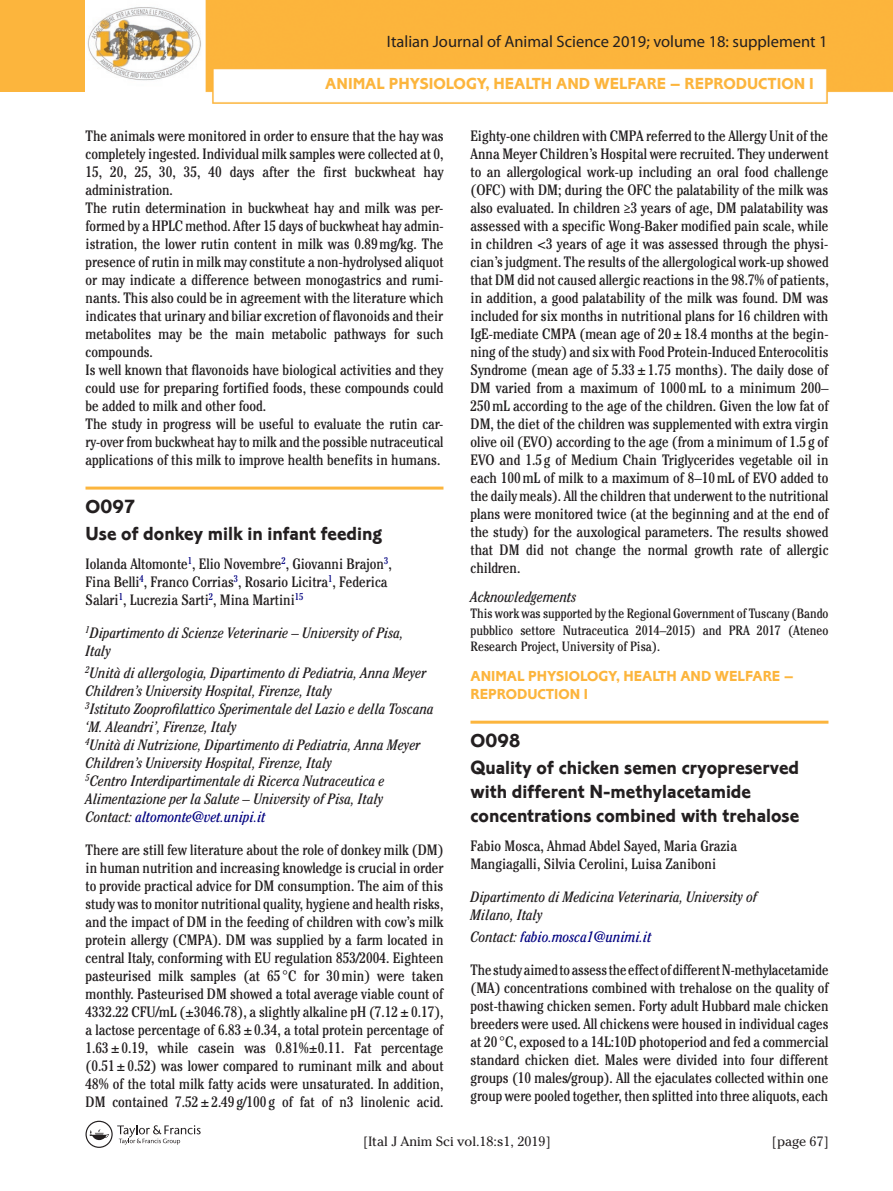
<style>
.page{position:relative;width:893px;height:1191px;background:#fff}
.page>*{position:absolute;margin:0;border:0;box-sizing:border-box;transform-origin:0 0}
.t1{font:19.65px/27px "Corinthian Bold Plain";color:#231f20}
.t2{font:16.5px "Myriad Pro";color:#231f20}
.t3{font:16.5px "Corinthian Bold Plain";color:#fcb53d}
.t4{font:condensed 15px/18px "Cheltenham Std";color:#231f20}
.t5{font:italic condensed 15px/18px "Cheltenham Std";color:#231f20}
.t6{font:15px/18px "Corinthian Bold Plain";color:#fcb53d}
.t7{font:italic condensed 15px "Cheltenham Std";color:#000080}
.t8{font:condensed 13.5px/16.5px "Cheltenham Std";color:#231f20;text-align:justify}
.t9{font:13.5px "Cheltenham Std";color:#231f20}
.s1{color:#000080}
.s2{color:#231f20}
</style>
<div class="page">
<div style="left:0;top:0;width:84px;height:92px;background:#fcb53d"></div>
<img style="left:206px;top:0;width:687px;height:104px">
<svg style="left:86px;top:1120px;width:115px;height:27px"></svg>
<img style="left:87px;top:7px;width:114px;height:74px">
<hr style="left:86px;top:486px;width:357px;height:3px;background:#fcb53d">
<hr style="left:470px;top:720px;width:358px;height:3px;background:#fcb53d">
<p class="t2" style="left:387px;top:31px;width:442px">Italian Journal of Animal Science 2019; volume 18: supplement 1</p>
<p class="t3" style="left:325px;top:74px;width:490px">ANIMAL PHYSIOLOGY, HEALTH AND WELFARE – REPRODUCTION I</p>
<p class="t4" style="left:86px;top:127px;width:360px">The animals were monitored in order to ensure that the hay was completely ingested. Individual milk samples were collected at 0, 15, 20, 25, 30, 35, 40 days after the first buckwheat hay administration.<br>The rutin determination in buckwheat hay and milk was per&shy;formed by a HPLC method. After 15 days of buckwheat hay admin&shy;istration, the lower rutin content in milk was 0.89mg/kg. The presence of rutin in milk may constitute a non-hydrolysed aliquot or may indicate a difference between monogastrics and rumi&shy;nants. This also could be in agreement with the literature which indicates that urinary and biliar excretion of flavonoids and their metabolites may be the main metabolic pathways for such compounds.<br>Is well known that flavonoids have biological activities and they could use for preparing fortified foods, these compounds could be added to milk and other food.<br>The study in progress will be useful to evaluate the rutin car&shy;ry-over from buckwheat hay to milk and the possible nutraceutical applications of this milk to improve health benefits in humans.</p>
<h1 class="t1" style="left:86px;top:493px;width:298px">O097<br>Use of donkey milk in infant feeding</h1>
<p class="t4" style="left:86px;top:554px;width:308px">Iolanda Altomonte<sup>1</sup>, Elio Novembre<sup>2</sup>, Giovanni Brajon<sup>3</sup>,<br>Fina Belli<sup>4</sup>, Franco Corrias<sup>3</sup>, Rosario Licitra<sup>1</sup>, Federica<br>Salari<sup>1</sup>, Lucrezia Sarti<sup>2</sup>, Mina Martini<sup>15</sup></p>
<p class="t5" style="left:85px;top:623px;width:319px"><sup>1</sup>Dipartimento di Scienze Veterinarie – University of Pisa,<br>Italy</p>
<p class="t5" style="left:85px;top:663px;width:350px"><sup>2</sup>Unità di allergologia, Dipartimento di Pediatria, Anna Meyer Children’s University Hospital, Firenze, Italy<br><sup>3</sup>Istituto Zooprofilattico Sperimentale del Lazio e della Toscana ‘M. Aleandri’, Firenze, Italy<br><sup>4</sup>Unità di Nutrizione, Dipartimento di Pediatria, Anna Meyer Children’s University Hospital, Firenze, Italy<br><sup>5</sup>Centro Interdipartimentale di Ricerca Nutraceutica e Alimentazione per la Salute – University of Pisa, Italy Contact: <span class="s1">altomonte@vet.unipi.it</span></p>
<p class="t4" style="left:85px;top:840px;width:360px;text-align:justify">There are still few literature about the role of donkey milk (DM) in human nutrition and increasing knowledge is crucial in order to provide practical advice for DM consumption. The aim of this study was to monitor nutritional quality, hygiene and health risks, and the impact of DM in the feeding of children with cow’s milk protein allergy (CMPA). DM was supplied by a farm located in central Italy, conforming with EU regulation 853/2004. Eighteen pasteurised milk samples (at 65 °C for 30min) were taken monthly. Pasteurised DM showed a total average viable count of 4332.22 CFU/mL (±3046.78), a slightly alkaline pH (7.12±0.17), a lactose percentage of 6.83±0.34, a total protein percentage of 1.63±0.19, while casein was 0.81%±0.11. Fat percentage (0.51±0.52) was lower compared to ruminant milk and about 48% of the total milk fatty acids were unsaturated. In addition, DM contained 7.52±2.49 g/100 g of fat of n3 linolenic acid.</p>
<p class="t4" style="left:470px;top:127px;width:360px;text-align:justify">Eighty-one children with CMPA referred to the Allergy Unit of the Anna Meyer Children’s Hospital were recruited. They underwent to an allergological work-up including an oral food challenge (OFC) with DM; during the OFC the palatability of the milk was also evaluated. In children ≥3 years of age, DM palatability was assessed with a specific Wong-Baker modified pain scale, while in children &lt;3 years of age it was assessed through the physi&shy;cian’s judgment. The results of the allergological work-up showed that DM did not caused allergic reactions in the 98.7% of patients, in addition, a good palatability of the milk was found. DM was included for six months in nutritional plans for 16 children with IgE-mediate CMPA (mean age of 20±18.4 months at the begin&shy;ning of the study) and six with Food Protein-Induced Enterocolitis Syndrome (mean age of 5.33±1.75 months). The daily dose of DM varied from a maximum of 1000mL to a minimum 200– 250mL according to the age of the children. Given the low fat of DM, the diet of the children was supplemented with extra virgin olive oil (EVO) according to the age (from a minimum of 1.5 g of EVO and 1.5 g of Medium Chain Triglycerides vegetable oil in each 100mL of milk to a maximum of 8–10mL of EVO added to the daily meals). All the children that underwent to the nutritional plans were monitored twice (at the beginning and at the end of the study) for the auxological parameters. The results showed that DM did not change the normal growth rate of allergic children.</p>
<p class="t5" style="left:470px;top:587px;width:107px">Acknowledgements</p>
<p class="t8" style="left:470px;top:605px;width:359px">This work was supported by the Regional Government of Tuscany (Bando pubblico settore Nutraceutica 2014–2015) and PRA 2017 (Ateneo Research Project, University of Pisa).</p>
<p class="t6" style="left:470px;top:667px;width:324px">ANIMAL PHYSIOLOGY, HEALTH AND WELFARE –<br>REPRODUCTION I</p>
<h1 class="t1" style="left:470px;top:727px;width:330px">O098<br>Quality of chicken semen cryopreserved</h1>
<h1 class="t1" style="left:470px;top:780px;width:330px;line-height:24px">with different N-methylacetamide concentrations combined with trehalose</h1>
<p class="t4" style="left:470px;top:836px;width:268px">Fabio Mosca, Ahmad Abdel Sayed, Maria Grazia<br>Mangiagalli, Silvia Cerolini, Luisa Zaniboni</p>
<p class="t5" style="left:470px;top:887px;width:288px">Dipartimento di Medicina Veterinaria, University of<br>Milano, Italy</p>
<p class="t7" style="left:470px;top:928px;width:183px"><span class="s2">Contact:</span> fabio.mosca1@unimi.it</p>
<p class="t4" style="left:470px;top:960px;width:360px;text-align:justify">The study aimed to assess the effect of different N-methylacetamide (MA) concentrations combined with trehalose on the quality of post-thawing chicken semen. Forty adult Hubbard male chicken breeders were used. All chickens were housed in individual cages at 20 °C, exposed to a 14L:10D photoperiod and fed a commercial standard chicken diet. Males were divided into four different groups (10 males/group). All the ejaculates collected within one group were pooled together, then splitted into three aliquots, each</p>
<p class="t9" style="left:363px;top:1133px;width:189px">[Ital J Anim Sci vol.18:s1, 2019]</p>
<p class="t9" style="left:772px;top:1133px;width:59px">[page 67]</p>
</div>
